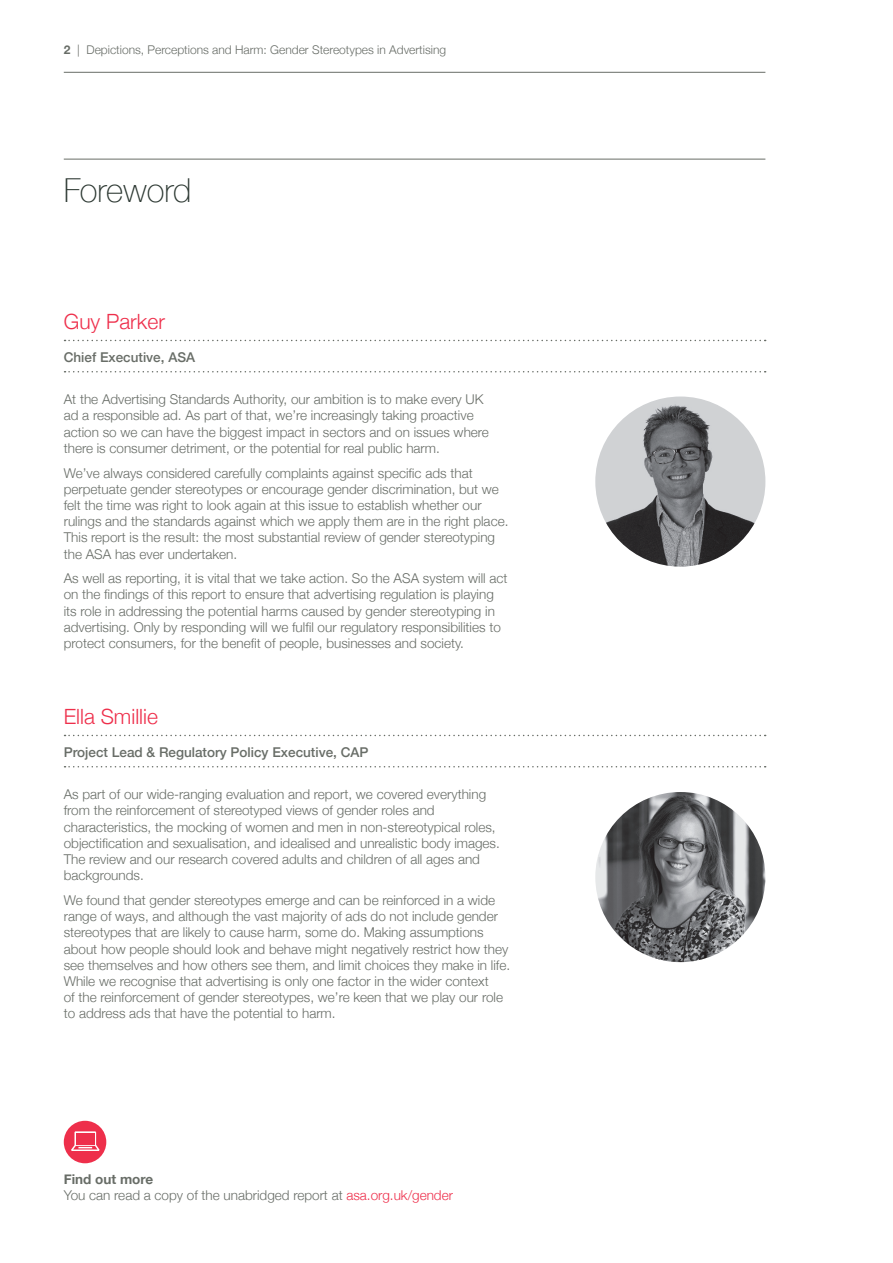
<style>
.page{position:relative;width:893px;height:1263px;background:#fff}
.page>*{position:absolute;margin:0;border:0;box-sizing:border-box;transform-origin:0 0}
.t1{font:100 33px "Helvetica Neue";color:#2b3731}
.t2{font:300 21px "Helvetica Neue";color:#ee2f4b}
.t3{font:300 13.5px/16.2px "Helvetica Neue";color:#686d67}
.t4{font:500 13.5px "Helvetica Neue";color:#686d67}
.t5{font:300 12px "Helvetica Neue";color:#686d67}
.s1{font-weight:700}
.s2{color:#ee2f4b}
</style>
<div class="page">
<hr style="left:64px;top:72px;width:701px;height:1px;background:#686d67">
<hr style="left:64px;top:159px;width:701px;height:1px;background:#686d67">
<svg style="left:65px;top:340px;width:701px;height:1px"></svg>
<svg style="left:65px;top:371px;width:701px;height:1px"></svg>
<svg style="left:65px;top:735px;width:701px;height:1px"></svg>
<svg style="left:65px;top:766px;width:701px;height:1px"></svg>
<img style="left:595px;top:396px;width:170px;height:171px">
<img style="left:595px;top:792px;width:170px;height:170px">
<svg style="left:64px;top:1121px;width:42px;height:42px"></svg>
<p class="t5" style="left:64px;top:40px;width:384px"><span class="s1">2</span> | Depictions, Perceptions and Harm: Gender Stereotypes in Advertising</p>
<h1 class="t1" style="left:64px;top:165px;width:129px">Foreword</h1>
<h2 class="t2" style="left:64px;top:305px;width:103px">Guy Parker</h2>
<p class="t4" style="left:64px;top:347px;width:133px">Chief Executive, ASA</p>
<p class="t3" style="left:64px;top:390px;width:427px">At the Advertising Standards Authority, our ambition is to make every UK ad a responsible ad. As part of that, we’re increasingly taking proactive action so we can have the biggest impact in sectors and on issues where there is consumer detriment, or the potential for real public harm.</p>
<p class="t3" style="left:64px;top:464px;width:446px">We’ve always considered carefully complaints against specific ads that perpetuate gender stereotypes or encourage gender discrimination, but we felt the time was right to look again at this issue to establish whether our rulings and the standards against which we apply them are in the right place.<br>This report is the result: the most substantial review of gender stereotyping the ASA has ever undertaken.</p>
<p class="t3" style="left:64px;top:569px;width:445px">As well as reporting, it is vital that we take action. So the ASA system will act on the findings of this report to ensure that advertising regulation is playing its role in addressing the potential harms caused by gender stereotyping in advertising. Only by responding will we fulfil our regulatory responsibilities to protect consumers, for the benefit of people, businesses and society.</p>
<h2 class="t2" style="left:64px;top:700px;width:96px">Ella Smillie</h2>
<p class="t4" style="left:64px;top:742px;width:306px">Project Lead &amp; Regulatory Policy Executive, CAP</p>
<p class="t3" style="left:64px;top:785px;width:438px">As part of our wide-ranging evaluation and report, we covered everything from the reinforcement of stereotyped views of gender roles and characteristics, the mocking of women and men in non-stereotypical roles, objectification and sexualisation, and idealised and unrealistic body images.<br>The review and our research covered adults and children of all ages and backgrounds.</p>
<p class="t3" style="left:64px;top:891px;width:448px">We found that gender stereotypes emerge and can be reinforced in a wide range of ways, and although the vast majority of ads do not include gender stereotypes that are likely to cause harm, some do. Making assumptions about how people should look and behave might negatively restrict how they see themselves and how others see them, and limit choices they make in life.<br>While we recognise that advertising is only one factor in the wider context<br>of the reinforcement of gender stereotypes, we’re keen that we play our role to address ads that have the potential to harm.</p>
<p class="t3" style="left:64px;top:1170px;width:391px"><span class="s1">Find out more<br></span>You can read a copy of the unabridged report at <span class="s2">asa.org.uk/gender</span></p>
</div>
